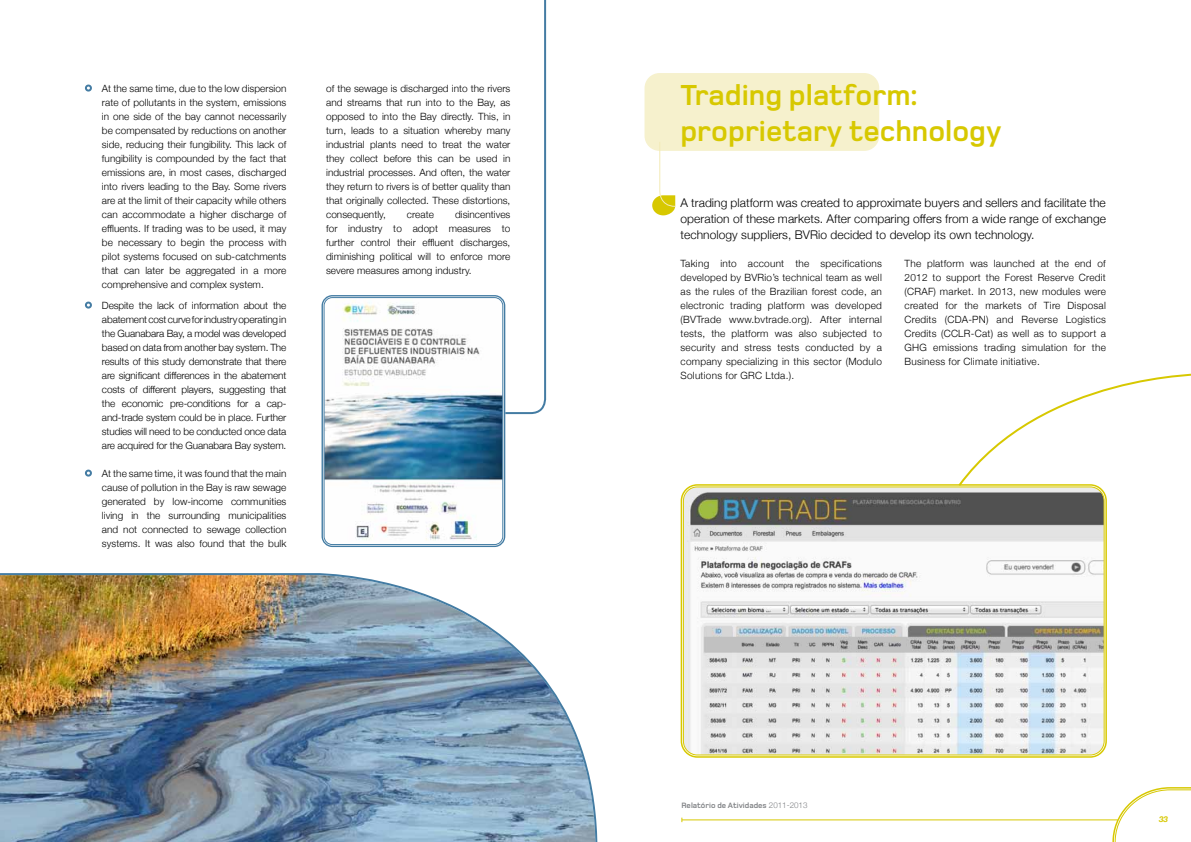
<style>
.page{position:relative;width:1191px;height:842px;background:#fff}
.page>*{position:absolute;margin:0;border:0;box-sizing:border-box;transform-origin:0 0}
.t1{font:700 30px/36px "Foundry Monoline";color:#d7c800}
.t2{font:300 12px/16px "Helvetica Neue";letter-spacing:.005em;color:#000;text-align:justify}
.t3{font:300 10px/14px "Helvetica Neue";letter-spacing:.005em;color:#000;text-align:justify}
.t4{font:700 8px "Foundry Monoline";color:#808285}
.t5{font:italic 700 8px "Helvetica Neue";color:#d7c800}
.s1{font-family:"Helvetica Neue";font-weight:300}
</style>
<div class="page">
<svg style="left:85px;top:84px;width:7px;height:8px"></svg>
<svg style="left:85px;top:301px;width:7px;height:8px"></svg>
<svg style="left:85px;top:469px;width:7px;height:8px"></svg>
<div style="left:644px;top:73px;width:235px;height:78px;background:#f6f1cd;border-radius:15px"></div>
<svg style="left:652px;top:142px;width:24px;height:73px"></svg>
<img style="left:0;top:573px;width:598px;height:269px">
<img style="left:683px;top:487px;width:420px;height:268px">
<div style="left:680px;top:484px;width:426px;height:274px;border:2px solid #d7c800;border-radius:16px"></div>
<div style="left:683px;top:487px;width:421px;height:268px;border:1px solid #d7c800;border-radius:14px"></div>
<svg style="left:956px;top:373px;width:235px;height:115px"></svg>
<svg style="left:1111px;top:787px;width:80px;height:55px"></svg>
<hr style="left:682px;top:819px;width:435px;height:1px;background:#d7c800">
<img style="left:324px;top:298px;width:178px;height:246px">
<div style="left:321px;top:295px;width:184px;height:252px;border:1px solid #447ca3;border-radius:10px"></div>
<div style="left:324px;top:297px;width:179px;height:248px;border:1px solid #447ca3;border-radius:8px"></div>
<svg style="left:503px;top:0;width:44px;height:415px"></svg>
<p class="t3" style="left:102px;top:81px;width:186px">At the same time, due to the low dispersion rate of pollutants in the system, emissions in one side of the bay cannot necessarily be compensated by reductions on another side, reducing their fungibility. This lack of fungibility is compounded by the fact that emissions are, in most cases, discharged into rivers leading to the Bay. Some rivers are at the limit of their capacity while others can accommodate a higher discharge of effluents. If trading was to be used, it may be necessary to begin the process with pilot systems focused on sub-catchments that can later be aggregated in a more comprehensive and complex system.</p>
<p class="t3" style="left:102px;top:298px;width:186px">Despite the lack of information about the abatement cost curve for industry operating in the Guanabara Bay, a model was developed based on data from another bay system. The results of this study demonstrate that there are significant differences in the abatement costs of different players, suggesting that the economic pre-conditions for a cap&shy;and-trade system could be in place. Further studies will need to be conducted once data are acquired for the Guanabara Bay system.</p>
<p class="t3" style="left:102px;top:466px;width:186px">At the same time, it was found that the main cause of pollution in the Bay is raw sewage generated by low-income communities living in the surrounding municipalities and not connected to sewage collection systems. It was also found that the bulk</p>
<p class="t3" style="left:326px;top:81px;width:186px">of the sewage is discharged into the rivers and streams that run into to the Bay, as opposed to into the Bay directly. This, in turn, leads to a situation whereby many industrial plants need to treat the water they collect before this can be used in industrial processes. And often, the water they return to rivers is of better quality than that originally collected. These distortions, consequently,</p>
<p class="t3" style="left:326px;top:207px;width:186px;text-indent:129px">disincentives for industry to adopt measures to further control their effluent discharges, diminishing political will to enforce more severe measures among industry.</p>
<p class="t3" style="left:407px;top:207px;width:28px">create</p>
<h1 class="t1" style="left:680px;top:79px;width:323px">Trading platform: proprietary technology</h1>
<p class="t2" style="left:680px;top:194px;width:427px">A trading platform was created to approximate buyers and sellers and facilitate the operation of these markets. After comparing offers from a wide range of exchange technology suppliers, BVRio decided to develop its own technology.</p>
<p class="t3" style="left:680px;top:256px;width:203px">Taking into account the specifications developed by BVRio’s technical team as well as the rules of the Brazilian forest code, an electronic trading platform was developed (BVTrade www.bvtrade.org). After internal tests, the platform was also subjected to security and stress tests conducted by a company specializing in this sector (Modulo Solutions for GRC Ltda.).</p>
<p class="t3" style="left:904px;top:256px;width:203px">The platform was launched at the end of 2012 to support the Forest Reserve Credit (CRAF) market. In 2013, new modules were created for the markets of Tire Disposal Credits (CDA-PN) and Reverse Logistics Credits (CCLR-Cat) as well as to support a GHG emissions trading simulation for the Business for Climate initiative.</p>
<p class="t4" style="left:681px;top:801px;width:114px">Operational Report <span class="s1">2011-2013</span></p>
<p class="t4" style="left:681px;top:801px;width:128px">Relatório de Atividades <span class="s1">2011-2013</span></p>
<p class="t5" style="left:1159px;top:812px;width:10px">33</p>
</div>
